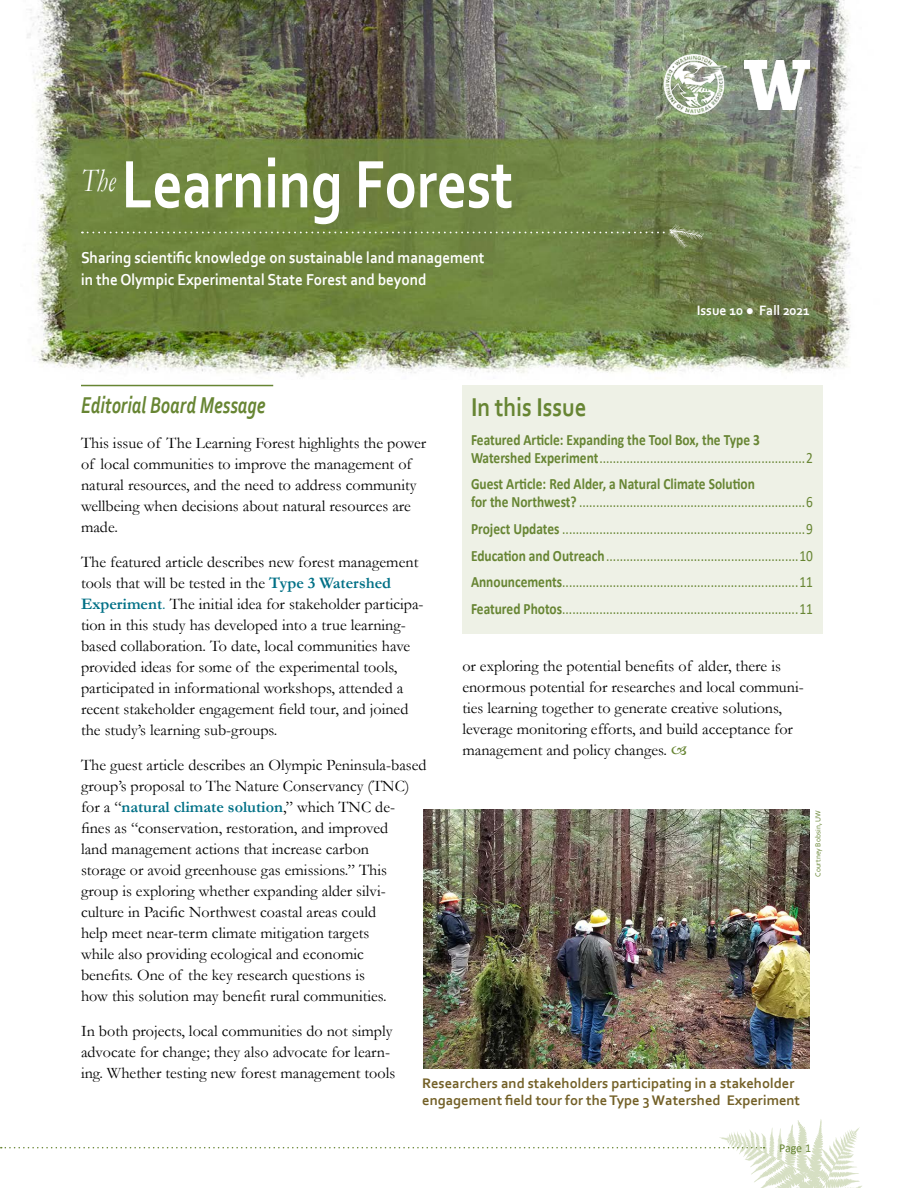
<style>
.page{position:relative;width:918px;height:1188px;background:#fff}
.page>*{position:absolute;margin:0;border:0;box-sizing:border-box;transform-origin:0 0}
.t1{font:700 70.5px "Corbel";color:#fff;scale:.82 1}
.t2{font:700 27px "Corbel";color:#678533;scale:.85 1}
.t3{font:italic 700 24px "Corbel";color:#678533;scale:.75 1}
.t4{font:700 16.5px/22.5px "Corbel";color:#fff;scale:.91 1}
.t5{font:16.2px/21px "Garamond";color:#000}
.t6{font:15.75px/26.7px "Calibri";color:#678533;scale:.85 1}
.t7{font:700 15.75px/18px "Calibri";color:#678533;scale:.85 1}
.t8{font:700 14.55px/17.4px "Corbel";color:#736027}
.t9{font:700 14.25px "Corbel";color:#fff;scale:.96 1}
.t10{font:12px "Calibri";color:#678533}
.t11{font:7.5px "Corbel";color:#678533}
.s1{font-weight:700;color:#007086}
.s2{color:#007086}
.s3{font-weight:400}
.s4{font-weight:700}
</style>
<div class="page">
<img style="left:27px;top:0;width:830px;height:377px">
<img style="left:744px;top:61px;width:66px;height:49px">
<img style="left:656px;top:45px;width:79px;height:79px">
<svg style="left:1px;top:1119px;width:861px;height:69px"></svg>
<svg style="left:82px;top:224px;width:623px;height:26px;background:#728644"></svg>
<div style="left:462px;top:385px;width:361px;height:248px;background:#eef1e6"></div>
<hr style="left:81px;top:385px;width:192px;height:1px;background:#678533">
<img style="left:423px;top:810px;width:387px;height:259px">
<h1 class="t1" style="left:81px;top:140px;width:528px"><sup>The</sup> Learning Forest</h1>
<p class="t4" style="left:81px;top:245px;width:445px">Sharing scientific knowledge on sustainable land management in the Olympic Experimental State Forest and beyond</p>
<p class="t9" style="left:697px;top:301px;width:119px">Issue 10 ● Fall 2021</p>
<h3 class="t3" style="left:81px;top:391px;width:248px">Editorial Board Message</h3>
<p class="t5" style="left:81px;top:432px;width:347px">This issue of The Learning Forest highlights the power of local communities to improve the management of natural resources, and the need to address community wellbeing when decisions about natural resources are made.</p>
<p class="t5" style="left:81px;top:551px;width:344px">The featured article describes new forest management tools that will be tested in the <span class="s1">Type 3 Watershed Experiment</span><span class="s2">.</span> The initial idea for stakeholder participa&shy;tion in this study has developed into a true learning&shy;based collaboration. To date, local communities have provided ideas for some of the experimental tools, participated in informational workshops, attended a recent stakeholder engagement field tour, and joined the study’s learning sub-groups.</p>
<p class="t5" style="left:81px;top:754px;width:347px">The guest article describes an Olympic Peninsula-based group’s proposal to The Nature Conservancy (TNC) for a “<span class="s1">natural climate solution</span>,” which TNC de&shy;fines as “conservation, restoration, and improved<br>land management actions that increase carbon<br>storage or avoid greenhouse gas emissions.” This group is exploring whether expanding alder silvi&shy;culture in Pacific Northwest coastal areas could<br>help meet near-term climate mitigation targets<br>while also providing ecological and economic<br>benefits. One of the key research questions is<br>how this solution may benefit rural communities.</p>
<p class="t5" style="left:81px;top:1020px;width:316px">In both projects, local communities do not simply advocate for change; they also advocate for learn&shy;ing. Whether testing new forest management tools</p>
<h2 class="t2" style="left:471px;top:390px;width:137px">In this Issue</h2>
<p class="t7" style="left:471px;top:430px;width:404px">Featured Article: Expanding the Tool Box, the Type 3<br>Watershed Experiment<span class="s3">.............................................................2</span></p>
<p class="t6" style="left:471px;top:475px;width:404px;line-height:18px"><span class="s4">Guest Article: Red Alder, a Natural Climate Solution<br>for the Northwest?</span> ...................................................................6</p>
<p class="t6" style="left:471px;top:515px;width:404px;text-align:justify"><span class="s4">Project Updates</span> ........................................................................9<br><span class="s4">Education and Outreach</span>.........................................................10<br><span class="s4">Announcements</span>......................................................................11<br><span class="s4">Featured Photos</span>......................................................................11</p>
<p class="t5" style="left:462px;top:655px;width:343px">or exploring the potential benefits of alder, there is enormous potential for researches and local communi&shy;ties learning together to generate creative solutions, leverage monitoring efforts, and build acceptance for management and policy changes.</p>
<p class="t11" style="left:813px;top:877px;width:68px;rotate:-90deg">Courtney Bobsin, UW</p>
<p class="t8" style="left:422px;top:1074px;width:379px">Researchers and stakeholders participating in a stakeholder engagement field tour for the Type 3 Watershed Experiment</p>
<p class="t10" style="left:779px;top:1140px;width:34px">Page 1</p>
</div>
